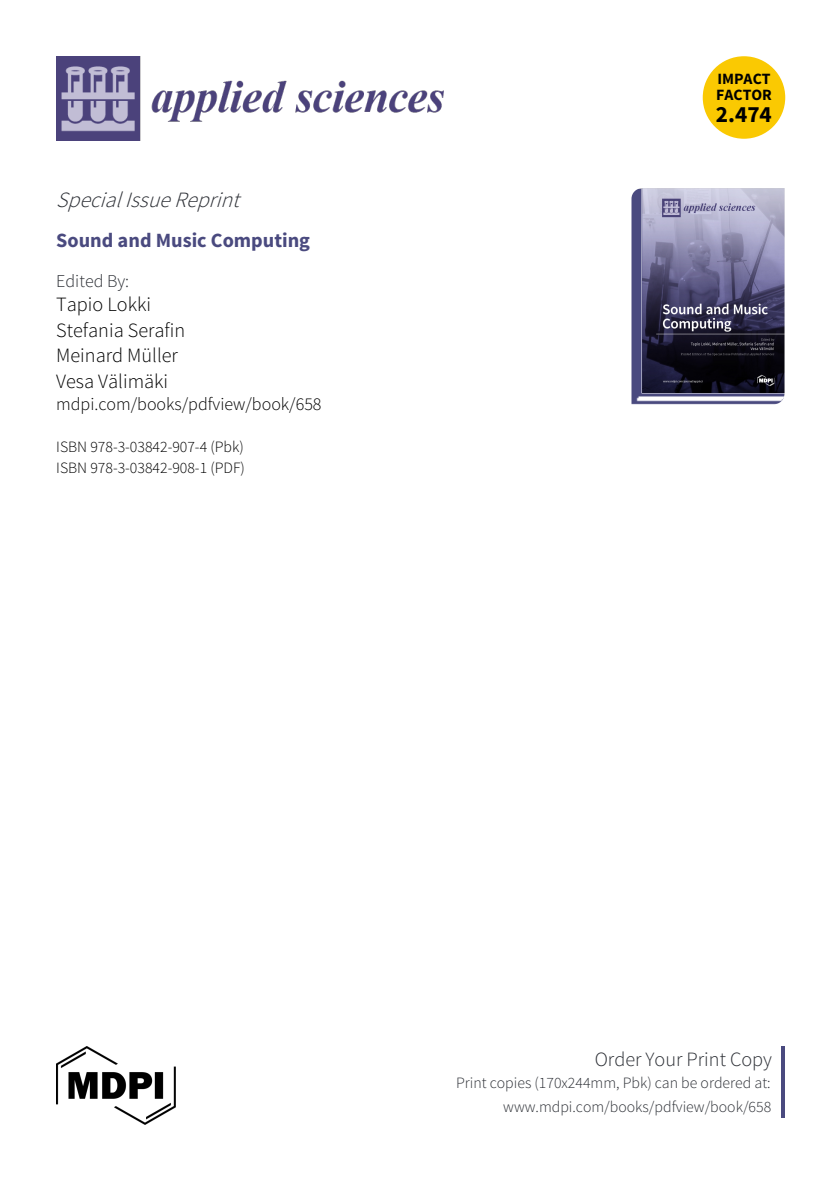
<style>
.page{position:relative;width:840px;height:1190px;background:#fff}
.page>*{position:absolute;margin:0;border:0;box-sizing:border-box;transform-origin:0 0}
.t1{font:700 23.2px "Source Sans Pro";color:#000}
.t2{font:italic 300 21.8px "Source Sans Pro";color:#2b2e34}
.t3{font:300 20.2px/25.6px "Source Sans Pro";color:#000}
.t4{font:700 20.2px "Source Sans Pro";color:#4a4a7f}
.t5{font:300 20.2px "Source Sans Pro";color:#2b2e34}
.t6{font:300 18px "Source Sans Pro";color:#000}
.t7{font:300 18px "Source Sans Pro";color:#2b2e34}
.t8{font:300 15.8px/24px "Source Sans Pro";color:#2b2e34;text-align:right}
.t9{font:300 15.8px/21px "Source Sans Pro";color:#000}
.t10{font:700 15.8px/15.8px "Source Sans Pro";color:#000}
</style>
<div class="page">
<div style="left:703px;top:56px;width:82px;height:83px;background:#fac902;border-radius:50%"></div>
<img style="left:632px;top:188px;width:152px;height:216px">
<img style="left:642px;top:188px;width:142px;height:204px">
<img style="left:56px;top:56px;width:388px;height:84px">
<hr style="left:781px;top:1046px;width:4px;height:72px;background:#4a4a7f">
<img style="left:56px;top:1046px;width:120px;height:79px">
<h2 class="t2" style="left:56px;top:191px;width:190px">SpecialIssueReprint</h2>
<p class="t4" style="left:56px;top:232px;width:255px">Sound and Music Computing</p>
<p class="t7" style="left:56px;top:274px;width:75px">Edited By:</p>
<p class="t3" style="left:56px;top:293px;width:131px">Tapio Lokki<br>Stefania Serafin<br>Meinard Müller<br>Vesa Välimäki</p>
<p class="t6" style="left:56px;top:397px;width:267px">mdpi.com/books/pdfview/book/658</p>
<p class="t9" style="left:56px;top:437px;width:190px">ISBN 978-3-03842-907-4 (Pbk)<br>ISBN 978-3-03842-908-1 (PDF)</p>
<p class="t10" style="left:716px;top:72px;width:57px">IMPACT<br>FACTOR</p>
<h1 class="t1" style="left:716px;top:105px;width:58px">2.474</h1>
<p class="t5" style="left:595px;top:1051px;width:179px">Order Your Print Copy</p>
<p class="t8" style="left:456px;top:1071px;width:317px">Print copies (170x244mm, Pbk) can be ordered at: www.mdpi.com/books/pdfview/book/658</p>
</div>
